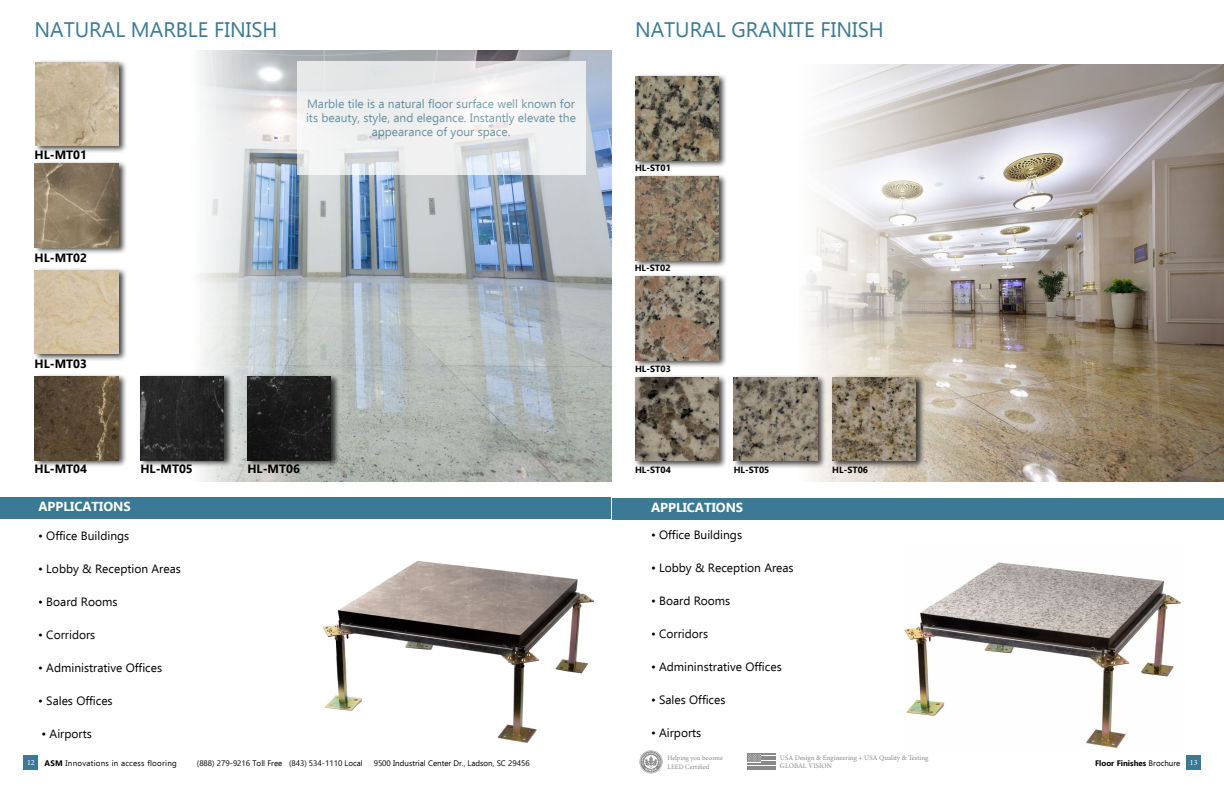
<style>
.page{position:relative;width:1224px;height:792px;background:#fff}
.page>*{position:absolute;margin:0;border:0;box-sizing:border-box;transform-origin:0 0}
.t1{font:21px "Ebrima";color:#3a7a94}
.t2{font:700 13px "Ebrima";color:#fff}
.t3{font:12px "Ebrima";color:#000}
.t4{font:12px/14.4px "Ebrima";color:#3a7a94;text-align:center}
.t5{font:700 12px "Ebrima";color:#000}
.t6{font:700 9px "Ebrima";color:#000}
.t7{font:8px "Ebrima";color:#000}
.t8{font:8px "Ebrima";letter-spacing:.03em;color:#000}
.t9{font:700 8px "Ebrima";color:#000}
.t10{font:7px/8.4px "Minion Pro";color:#898989}
.t11{font:6.8px/9px "Minion Pro";color:#898989}
.s1{font-family:"Minion Pro";color:#fff}
.s2{font-weight:700}
.s3{font-weight:400}
.s4{font-family:"Minion Pro";font-weight:400;color:#fff}
</style>
<div class="page">
<div style="left:24px;top:756px;width:14px;height:14px;background:#3a7a94"></div>
<div style="left:1187px;top:756px;width:14px;height:14px;background:#3a7a94"></div>
<svg style="left:640px;top:750px;width:22px;height:23px"></svg>
<div style="left:747px;top:754px;width:29px;height:16px;background:#898989"></div>
<svg style="left:747px;top:754px;width:29px;height:12px"></svg>
<img style="left:198px;top:50px;width:414px;height:431px">
<div style="left:34px;top:59px;width:94px;height:95px;background:#000;opacity:.73"></div>
<img style="left:35px;top:62px;width:83px;height:84px">
<div style="left:33px;top:374px;width:95px;height:94px;background:#000;opacity:.75"></div>
<img style="left:35px;top:377px;width:83px;height:83px">
<div style="left:139px;top:374px;width:94px;height:94px;background:#000;opacity:.75"></div>
<img style="left:140px;top:377px;width:84px;height:83px">
<div style="left:246px;top:374px;width:94px;height:94px;background:#000;opacity:.75"></div>
<img style="left:247px;top:377px;width:84px;height:83px">
<div style="left:33px;top:161px;width:95px;height:94px;background:#000;opacity:.75"></div>
<img style="left:35px;top:164px;width:83px;height:83px">
<div style="left:33px;top:267px;width:95px;height:94px;background:#000;opacity:.75"></div>
<img style="left:35px;top:270px;width:83px;height:84px">
<img style="left:323px;top:561px;width:271px;height:181px">
<img style="left:904px;top:562px;width:277px;height:186px">
<svg style="left:297px;top:61px;width:288px;height:114px;fill:#eeefef"></svg>
<img style="left:806px;top:65px;width:418px;height:416px">
<div style="left:633px;top:74px;width:95px;height:94px;background:#000;opacity:.73"></div>
<img style="left:635px;top:77px;width:84px;height:84px">
<div style="left:633px;top:174px;width:95px;height:94px;background:#000;opacity:.73"></div>
<img style="left:635px;top:177px;width:84px;height:84px">
<div style="left:633px;top:273px;width:95px;height:95px;background:#000;opacity:.73"></div>
<img style="left:635px;top:276px;width:84px;height:84px">
<div style="left:633px;top:374px;width:95px;height:95px;background:#000;opacity:.73"></div>
<img style="left:635px;top:377px;width:84px;height:84px">
<div style="left:732px;top:374px;width:95px;height:95px;background:#000;opacity:.73"></div>
<img style="left:734px;top:377px;width:83px;height:84px">
<div style="left:831px;top:374px;width:94px;height:95px;background:#000;opacity:.73"></div>
<img style="left:832px;top:377px;width:84px;height:84px">
<div style="left:612px;top:498px;width:612px;height:22px;background:#3a7a94"></div>
<div style="left:0;top:497px;width:611px;height:22px;background:#3a7a94"></div>
<h1 class="t1" style="left:35px;top:15px;width:244px">NATURAL MARBLE FINISH</h1>
<p class="t5" style="left:35px;top:146px;width:54px">HL-MT01</p>
<p class="t4" style="left:306px;top:96px;width:271px">Marble tile is a natural floor surface well known for its beauty, style, and elegance. Instantly elevate the appearance of your space.</p>
<p class="t5" style="left:35px;top:249px;width:54px">HL-MT02</p>
<p class="t5" style="left:35px;top:354px;width:54px">HL-MT03</p>
<p class="t5" style="left:35px;top:460px;width:54px">HL-MT04</p>
<p class="t5" style="left:140px;top:460px;width:54px">HL-MT05</p>
<p class="t5" style="left:247px;top:460px;width:54px">HL-MT06</p>
<h1 class="t1" style="left:635px;top:15px;width:250px">NATURAL GRANITE FINISH</h1>
<p class="t6" style="left:635px;top:161px;width:37px">HL-ST01</p>
<p class="t6" style="left:635px;top:261px;width:37px">HL-ST02</p>
<p class="t6" style="left:635px;top:362px;width:37px">HL-ST03</p>
<p class="t6" style="left:635px;top:463px;width:37px">HL-ST04</p>
<p class="t6" style="left:734px;top:463px;width:37px">HL-ST05</p>
<p class="t6" style="left:832px;top:463px;width:37px">HL-ST06</p>
<p class="t2" style="left:39px;top:497px;width:94px">APPLICATIONS</p>
<p class="t2" style="left:651px;top:498px;width:94px">APPLICATIONS</p>
<p class="t3" style="left:38px;top:527px;width:93px">• Office Buildings</p>
<p class="t3" style="left:38px;top:560px;width:144px">• Lobby &amp; Reception Areas</p>
<p class="t3" style="left:38px;top:593px;width:81px">• Board Rooms</p>
<p class="t3" style="left:38px;top:626px;width:59px">• Corridors</p>
<p class="t3" style="left:38px;top:659px;width:125px">• Administrative Offices</p>
<p class="t3" style="left:38px;top:692px;width:76px">• Sales Offices</p>
<p class="t3" style="left:41px;top:725px;width:52px">• Airports</p>
<p class="t3" style="left:651px;top:526px;width:93px">• Office Buildings</p>
<p class="t3" style="left:651px;top:559px;width:144px">• Lobby &amp; Reception Areas</p>
<p class="t3" style="left:651px;top:592px;width:81px">• Board Rooms</p>
<p class="t3" style="left:651px;top:625px;width:59px">• Corridors</p>
<p class="t3" style="left:651px;top:658px;width:132px">• Admininstrative Offices</p>
<p class="t3" style="left:651px;top:691px;width:76px">• Sales Offices</p>
<p class="t3" style="left:651px;top:724px;width:52px">• Airports</p>
<p class="t11" style="left:667px;top:753px;width:57px">Helping you become<br>LEED Certified</p>
<p class="t10" style="left:780px;top:754px;width:150px">USA Design &amp; Engineering + USA Quality &amp; Testing<br>GLOBAL VISION</p>
<p class="t8" style="left:27px;top:757px;width:151px"><span class="s1">12</span> <span class="s2">ASM</span> Innovations in access flooring</p>
<p class="t7" style="left:197px;top:757px;width:167px">(888) 279-9216 Toll Free (843) 534-1110 Local</p>
<p class="t7" style="left:374px;top:757px;width:157px">9500 Industrial Center Dr., Ladson, SC 29456</p>
<p class="t9" style="left:1095px;top:757px;width:104px">Floor Finishes <span class="s3">Brochure</span> <span class="s4">13</span></p>
</div>
